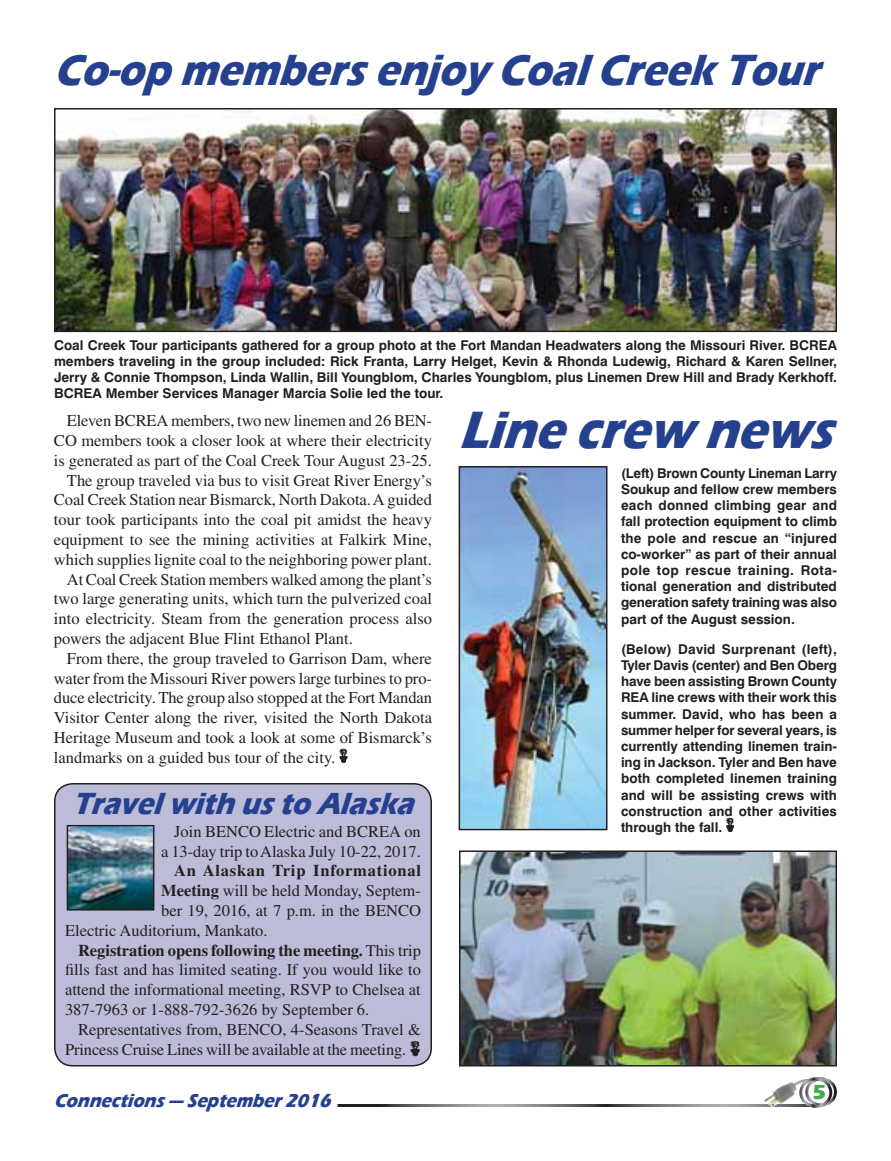
<style>
.page{position:relative;width:891px;height:1161px;background:#fff}
.page>*{position:absolute;margin:0;border:0;box-sizing:border-box;transform-origin:0 0}
.t1{font:italic 700 54px "Eras ITC";color:#25408e;scale:.89 1}
.t2{font:italic 700 45px "Eras ITC";color:#25408e;scale:.89 1}
.t3{font:italic 700 31.5px "Eras ITC";color:#25408e;scale:.89 1}
.t4{font:700 21px "Eras ITC";color:#41ad49}
.t5{font:italic 700 19.5px "Eras ITC";color:#25408e;scale:.89 1}
.t6{font:16.5px "Times";color:#231f20}
.t7{font:700 16.5px "Times";color:#231f20}
.t8{font:700 16.5px "Times";letter-spacing:.045em;color:#231f20}
.t9{font:700 13.5px/16.2px "Swiss 721 BT";color:#231f20;text-align:justify}
.s1{font-weight:700}
.s2{font-weight:400}
</style>
<div class="page">
<img style="left:764px;top:1078px;width:50px;height:29px">
<div style="left:805px;top:1077px;width:32px;height:30px;border:3px solid #fff;border-radius:50%"></div>
<div style="left:799px;top:1077px;width:33px;height:31px;border:3px solid #fff;border-radius:50%"></div>
<img style="left:339px;top:748px;width:9px;height:15px">
<div style="left:55px;top:784px;width:376px;height:282px;background:#bcbcd9;border-radius:18px"></div>
<div style="left:54px;top:783px;width:378px;height:283px;border:2px solid #231f20;border-radius:18px"></div>
<img style="left:410px;top:1040px;width:10px;height:17px">
<img style="left:70px;top:828px;width:81px;height:80px">
<div style="left:67px;top:825px;width:87px;height:86px;border:2px solid #231f20"></div>
<img style="left:57px;top:111px;width:777px;height:218px">
<div style="left:54px;top:108px;width:783px;height:224px;border:2px solid #231f20"></div>
<img style="left:462px;top:469px;width:143px;height:358px">
<div style="left:459px;top:466px;width:149px;height:364px;border:2px solid #231f20"></div>
<img style="left:462px;top:853px;width:372px;height:210px">
<div style="left:459px;top:850px;width:378px;height:216px;border:2px solid #231f20"></div>
<img style="left:726px;top:818px;width:8px;height:14px">
<p class="t2" style="left:54px;top:45px;width:876px">Co-op membersenjoy CoalCreekTour</p>
<p class="t9" style="left:54px;top:339px;width:785px">Coal Creek Tour participants gathered for a group photo at the Fort Mandan Headwaters along the Missouri River. BCREA members traveling in the group included: Rick Franta, Larry Helget, Kevin &amp; Rhonda Ludewig, Richard &amp; Karen Sellner, Jerry &amp; Connie Thompson, Linda Wallin, Bill Youngblom, Charles Youngblom, plus Linemen Drew Hill and Brady Kerkhoff.<br>BCREA Member Services Manager Marcia Solie led the tour.</p>
<p class="t6" style="left:67px;top:415px;width:367px">Eleven BCREA members, two new linemen and 26 BEN-</p>
<p class="t6" style="left:54px;top:434px;width:379px">CO members took a closer look at where their electricity</p>
<p class="t6" style="left:54px;top:454px;width:379px">is generated as part of the Coal Creek Tour August 23-25.</p>
<p class="t6" style="left:67px;top:474px;width:367px">The group traveled via bus to visit Great River Energy’s</p>
<p class="t6" style="left:54px;top:494px;width:379px">Coal Creek Station near Bismarck, North Dakota. A guided</p>
<p class="t6" style="left:54px;top:514px;width:379px">tour took participants into the coal pit amidst the heavy</p>
<p class="t6" style="left:54px;top:533px;width:379px">equipment to see the mining activities at Falkirk Mine,</p>
<p class="t6" style="left:54px;top:553px;width:379px">which supplies lignite coal to the neighboring power plant.</p>
<p class="t6" style="left:67px;top:573px;width:367px">At Coal Creek Station members walked among the plant’s</p>
<p class="t6" style="left:54px;top:593px;width:380px">two large generating units, which turn the pulverized coal</p>
<p class="t6" style="left:54px;top:613px;width:380px">into electricity. Steam from the generation process also</p>
<p class="t6" style="left:54px;top:632px;width:300px">powers the adjacent Blue Flint Ethanol Plant.</p>
<p class="t6" style="left:67px;top:652px;width:367px">From there, the group traveled to Garrison Dam, where</p>
<p class="t6" style="left:54px;top:672px;width:379px">water from the Missouri River powers large turbines to pro-</p>
<p class="t6" style="left:54px;top:692px;width:380px">duce electricity. The group also stopped at the Fort Mandan</p>
<p class="t6" style="left:54px;top:712px;width:380px">Visitor Center along the river, visited the North Dakota</p>
<p class="t6" style="left:54px;top:731px;width:379px">Heritage Museum and took a look at some of Bismarck’s</p>
<p class="t6" style="left:54px;top:751px;width:283px">landmarks on a guided bus tour of the city.</p>
<p class="t3" style="left:73px;top:785px;width:395px">Travelwith usto Alaska</p>
<p class="t6" style="left:174px;top:825px;width:248px">Join BENCO Electric and BCREA on</p>
<p class="t6" style="left:161px;top:845px;width:261px">a 13-day trip to Alaska July 10-22, 2017.</p>
<p class="t8" style="left:174px;top:865px;width:248px">An Alaskan Trip Informational</p>
<p class="t6" style="left:161px;top:885px;width:261px"><span class="s1">Meeting</span> will be held Monday, Septem-</p>
<p class="t6" style="left:161px;top:904px;width:261px">ber 19, 2016, at 7 p.m. in the BENCO</p>
<p class="t6" style="left:65px;top:924px;width:204px">Electric Auditorium, Mankato.</p>
<p class="t7" style="left:78px;top:944px;width:344px">Registration opens following the meeting. <span class="s2">This trip</span></p>
<p class="t6" style="left:65px;top:964px;width:357px">fills fast and has limited seating. If you would like to</p>
<p class="t6" style="left:65px;top:984px;width:357px">attend the informational meeting, RSVP to Chelsea at</p>
<p class="t6" style="left:65px;top:1003px;width:306px">387-7963 or 1-888-792-3626 by September 6.</p>
<p class="t6" style="left:78px;top:1023px;width:344px">Representatives from, BENCO, 4-Seasons Travel &amp;</p>
<p class="t6" style="left:65px;top:1043px;width:343px">Princess Cruise Lines will be available at the meeting.</p>
<p class="t5" style="left:54px;top:1089px;width:319px">Connections— September2016</p>
<p class="t1" style="left:459px;top:399px;width:440px">Linecrew news</p>
<p class="t9" style="left:621px;top:467px;width:218px">(Left) Brown County Lineman Larry Soukup and fellow crew members each donned climbing gear and fall protection equipment to climb the pole and rescue an “injured co-worker” as part of their annual pole top rescue training. Rota&shy;tional generation and distributed generation safety training was also part of the August session.</p>
<p class="t9" style="left:621px;top:642px;width:218px">(Below) David Surprenant (left), Tyler Davis (center) and Ben Oberg have been assisting Brown County REA line crews with their work this summer. David, who has been a summer helper for several years, is currently attending linemen train&shy;ing in Jackson. Tyler and Ben have both completed linemen training and will be assisting crews with construction and other activities through the fall.</p>
<p class="t4" style="left:813px;top:1080px;width:15px">5</p>
</div>
